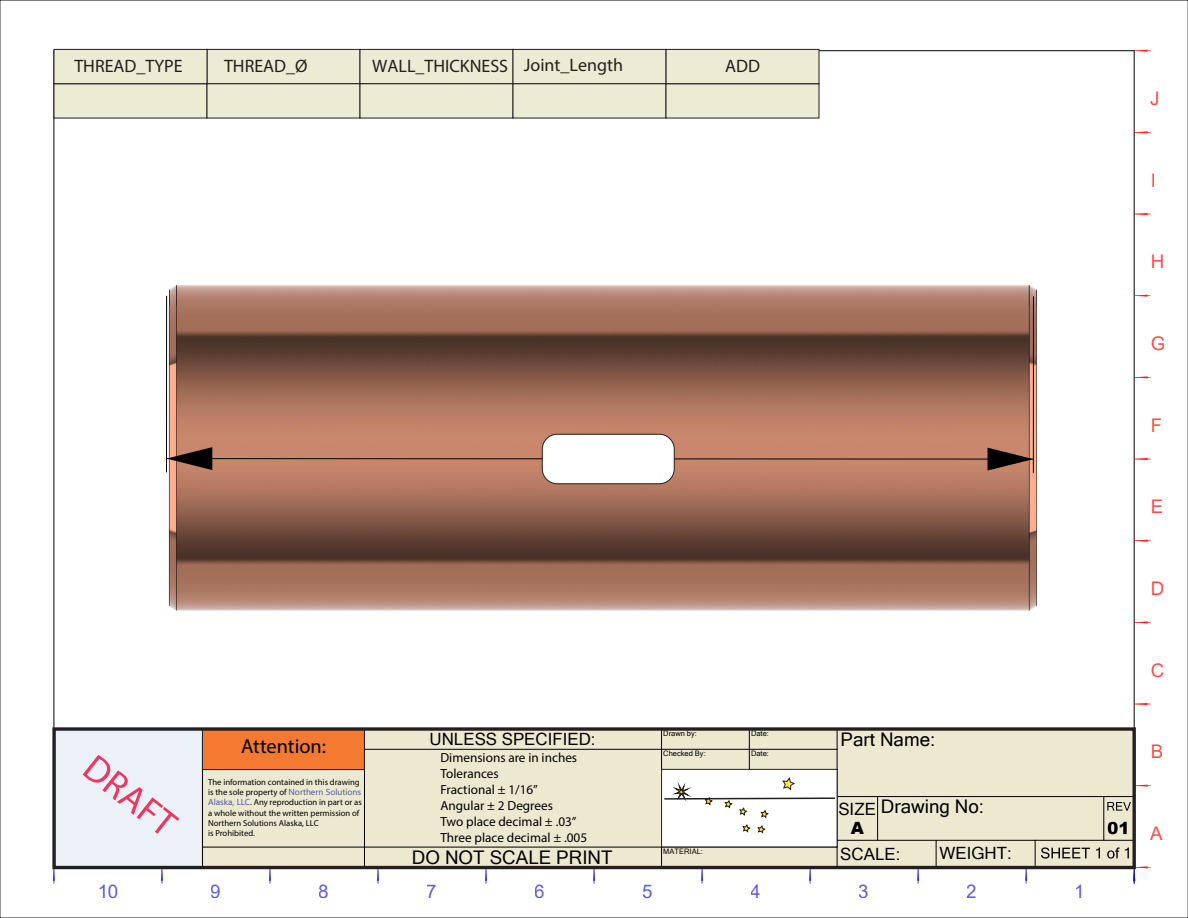
<style>
.page{position:relative;width:1188px;height:918px;background:#fff}
.page>*{position:absolute;margin:0;border:0;box-sizing:border-box;transform-origin:0 0}
.t1{font:37.8px "Myriad Pro";color:#ed3763}
.t2{font:20.25px "Myriad Pro";color:#000}
.t3{font:18.75px "Microsoft Sans Serif";color:#000}
.t4{font:18.75px "Arial";color:#0000bf}
.t5{font:18.75px "Arial";color:#f00}
.t6{font:18px "Myriad Pro";color:#231f20}
.t7{font:16.95px "Microsoft Sans Serif";color:#000}
.t8{font:900 16.95px "Arial";color:#000}
.t9{font:13.2px/15.9px "Myriad Pro";color:#000}
.t10{font:8.7px/10.4px "Myriad Pro";color:#000}
.t11{font:7.5px "Microsoft Sans Serif";color:#000}
.s1{font-family:"Segoe UI Variable";color:#4450a2}
.s2{font-size:16.95px}
</style>
<div class="page">
<img style="left:52px;top:48px;width:1099px;height:837px">
<hr style="left:166px;top:296px;width:1px;height:176px;background:#000">
<hr style="left:1033px;top:297px;width:1px;height:176px;background:#000">
<svg style="left:167px;top:447px;width:867px;height:24px;background:#b37961"></svg>
<div style="left:542px;top:434px;width:132px;height:50px;background:#fff;border-radius:15px"></div>
<div style="left:542px;top:434px;width:133px;height:50px;border:1px solid #231f20;border-radius:15px"></div>
<div style="left:203px;top:729px;width:931px;height:138px;background:#ede9d1"></div>
<hr style="left:662px;top:847px;width:175px;height:1px;background:#000">
<svg style="left:936px;top:841px;width:1px;height:24px"></svg>
<svg style="left:1107px;top:802px;width:24px;height:9px"></svg>
<svg style="left:1108px;top:822px;width:19px;height:12px"></svg>
<hr style="left:661px;top:729px;width:1px;height:118px;background:#000">
<hr style="left:878px;top:796px;width:226px;height:1px;background:#000">
<svg style="left:837px;top:840px;width:1px;height:25px"></svg>
<hr style="left:662px;top:749px;width:175px;height:1px;background:#000">
<hr style="left:202px;top:749px;width:460px;height:1px;background:#000">
<hr style="left:837px;top:729px;width:1px;height:68px;background:#000">
<hr style="left:878px;top:840px;width:157px;height:1px;background:#000">
<div style="left:837px;top:796px;width:41px;height:44px;border:1px solid #000"></div>
<hr style="left:749px;top:729px;width:1px;height:41px;background:#000">
<hr style="left:54px;top:51px;width:1px;height:816px;background:#000">
<hr style="left:54px;top:50px;width:1080px;height:1px;background:#000">
<hr style="left:1134px;top:51px;width:1px;height:746px;background:#000">
<svg style="left:161px;top:869px;width:2px;height:14px"></svg>
<svg style="left:202px;top:770px;width:163px;height:113px"></svg>
<svg style="left:377px;top:869px;width:2px;height:14px"></svg>
<svg style="left:485px;top:869px;width:2px;height:14px"></svg>
<svg style="left:701px;top:869px;width:2px;height:14px"></svg>
<svg style="left:809px;top:869px;width:2px;height:14px"></svg>
<svg style="left:917px;top:869px;width:2px;height:14px"></svg>
<svg style="left:1025px;top:869px;width:2px;height:14px"></svg>
<svg style="left:53px;top:869px;width:2px;height:14px"></svg>
<svg style="left:593px;top:869px;width:2px;height:14px"></svg>
<svg style="left:1136px;top:785px;width:14px;height:2px"></svg>
<svg style="left:1134px;top:703px;width:16px;height:2px"></svg>
<svg style="left:1134px;top:621px;width:16px;height:2px"></svg>
<svg style="left:1134px;top:540px;width:16px;height:2px"></svg>
<svg style="left:1134px;top:458px;width:16px;height:2px"></svg>
<svg style="left:1134px;top:376px;width:16px;height:2px"></svg>
<svg style="left:1134px;top:295px;width:16px;height:2px"></svg>
<svg style="left:1134px;top:213px;width:16px;height:2px"></svg>
<svg style="left:1134px;top:131px;width:16px;height:3px"></svg>
<svg style="left:1134px;top:50px;width:16px;height:2px"></svg>
<svg style="left:1035px;top:840px;width:115px;height:44px"></svg>
<div style="left:662px;top:769px;width:175px;height:78px;background:#fff"></div>
<div style="left:661px;top:769px;width:176px;height:78px;border:1px solid #231f20"></div>
<svg style="left:664px;top:777px;width:173px;height:57px"></svg>
<div style="left:202px;top:729px;width:162px;height:41px;background:#f47a31"></div>
<div style="left:202px;top:729px;width:163px;height:41px;border:1px solid #231f20"></div>
<div style="left:54px;top:729px;width:148px;height:138px;background:#ebf1f7"></div>
<div style="left:52px;top:727px;width:1084px;height:142px;border:3px solid #231f20"></div>
<div style="left:207px;top:49px;width:153px;height:35px;background:#ebecd3;border:1px solid #231f20"></div>
<div style="left:360px;top:49px;width:153px;height:35px;background:#ebecd3;border:1px solid #231f20"></div>
<div style="left:513px;top:49px;width:153px;height:35px;background:#ebecd3;border:1px solid #231f20"></div>
<div style="left:54px;top:83px;width:153px;height:35px;background:#ebecd3"></div>
<div style="left:207px;top:83px;width:153px;height:35px;background:#ebecd3;border:1px solid #231f20"></div>
<div style="left:360px;top:83px;width:153px;height:35px;background:#ebecd3;border:1px solid #231f20"></div>
<div style="left:513px;top:83px;width:153px;height:35px;background:#ebecd3;border:1px solid #231f20"></div>
<div style="left:666px;top:83px;width:153px;height:35px;background:#ebecd3"></div>
<div style="left:54px;top:49px;width:153px;height:35px;background:#ebecd3;border:1px solid #231f20"></div>
<div style="left:666px;top:49px;width:153px;height:35px;background:#ebecd3;border:1px solid #231f20"></div>
<h3 class="t6" style="left:74px;top:55px;width:110px">THREAD_TYPE</h3>
<h3 class="t6" style="left:224px;top:55px;width:85px">THREAD_Ø</h3>
<h3 class="t6" style="left:372px;top:55px;width:252px">WALL_THICKNESS Joint_Length</h3>
<h3 class="t6" style="left:725px;top:55px;width:36px">ADD</h3>
<h1 class="t1" style="left:102px;top:745px;width:108px;rotate:38deg">DRAFT</h1>
<h2 class="t2" style="left:241px;top:734px;width:87px">Attention:</h2>
<p class="t10" style="left:208px;top:776px;width:155px">The information contained in this drawing is the sole property of <span class="s1">Northern Solutions Alaska, LLC</span>. Any reproduction in part or as a whole without the written permission of Northern Solutions Alaska, LLC<br>is Prohibited.</p>
<h3 class="t7" style="left:430px;top:728px;width:168px">UNLESS SPECIFIED:</h3>
<h3 class="t9" style="left:440px;top:750px;width:148px">Dimensions are in inches<br>Tolerances<br>Fractional ± 1/16”<br>Angular ± 2 Degrees<br>Two place decimal ± .03”<br>Three place decimal ± .005</h3>
<p class="t11" style="left:663px;top:729px;width:35px">Drawn by:</p>
<p class="t11" style="left:663px;top:749px;width:44px">Checked By:</p>
<p class="t11" style="left:751px;top:729px;width:19px">Date:</p>
<p class="t11" style="left:751px;top:749px;width:19px">Date:</p>
<h3 class="t3" style="left:841px;top:727px;width:96px">Part Name:</h3>
<h3 class="t3" style="left:838px;top:795px;width:147px"><span class="s2">SIZE</span> Drawing No:</h3>
<h3 class="t8" style="left:851px;top:816px;width:15px">A</h3>
<h3 class="t3" style="left:412px;top:845px;width:202px">DO NOT SCALE PRINT</h3>
<p class="t11" style="left:663px;top:847px;width:41px">MATERIAL:</p>
<h3 class="t7" style="left:939px;top:842px;width:74px">WEIGHT:</h3>
<h3 class="t7" style="left:840px;top:843px;width:62px">SCALE:</h3>
<h3 class="t4" style="left:98px;top:878px;width:22px">10</h3>
<h3 class="t4" style="left:211px;top:878px;width:12px">9</h3>
<h3 class="t4" style="left:319px;top:878px;width:12px">8</h3>
<h3 class="t4" style="left:427px;top:878px;width:12px">7</h3>
<h3 class="t4" style="left:535px;top:878px;width:12px">6</h3>
<h3 class="t4" style="left:643px;top:879px;width:12px">5</h3>
<h3 class="t4" style="left:751px;top:878px;width:12px">4</h3>
<h3 class="t4" style="left:859px;top:878px;width:12px">3</h3>
<h3 class="t4" style="left:967px;top:878px;width:12px">2</h3>
<h3 class="t4" style="left:1075px;top:878px;width:12px">1</h3>
<h3 class="t5" style="left:1150px;top:86px;width:11px">J</h3>
<h3 class="t5" style="left:1150px;top:167px;width:7px">I</h3>
<h3 class="t5" style="left:1150px;top:249px;width:15px">H</h3>
<h3 class="t5" style="left:1150px;top:331px;width:16px">G</h3>
<h3 class="t5" style="left:1150px;top:412px;width:13px">F</h3>
<h3 class="t5" style="left:1150px;top:494px;width:14px">E</h3>
<h3 class="t5" style="left:1150px;top:576px;width:15px">D</h3>
<h3 class="t5" style="left:1150px;top:657px;width:15px">C</h3>
<h3 class="t5" style="left:1150px;top:739px;width:14px">B</h3>
<h3 class="t5" style="left:1150px;top:821px;width:14px">A</h3>
</div>
